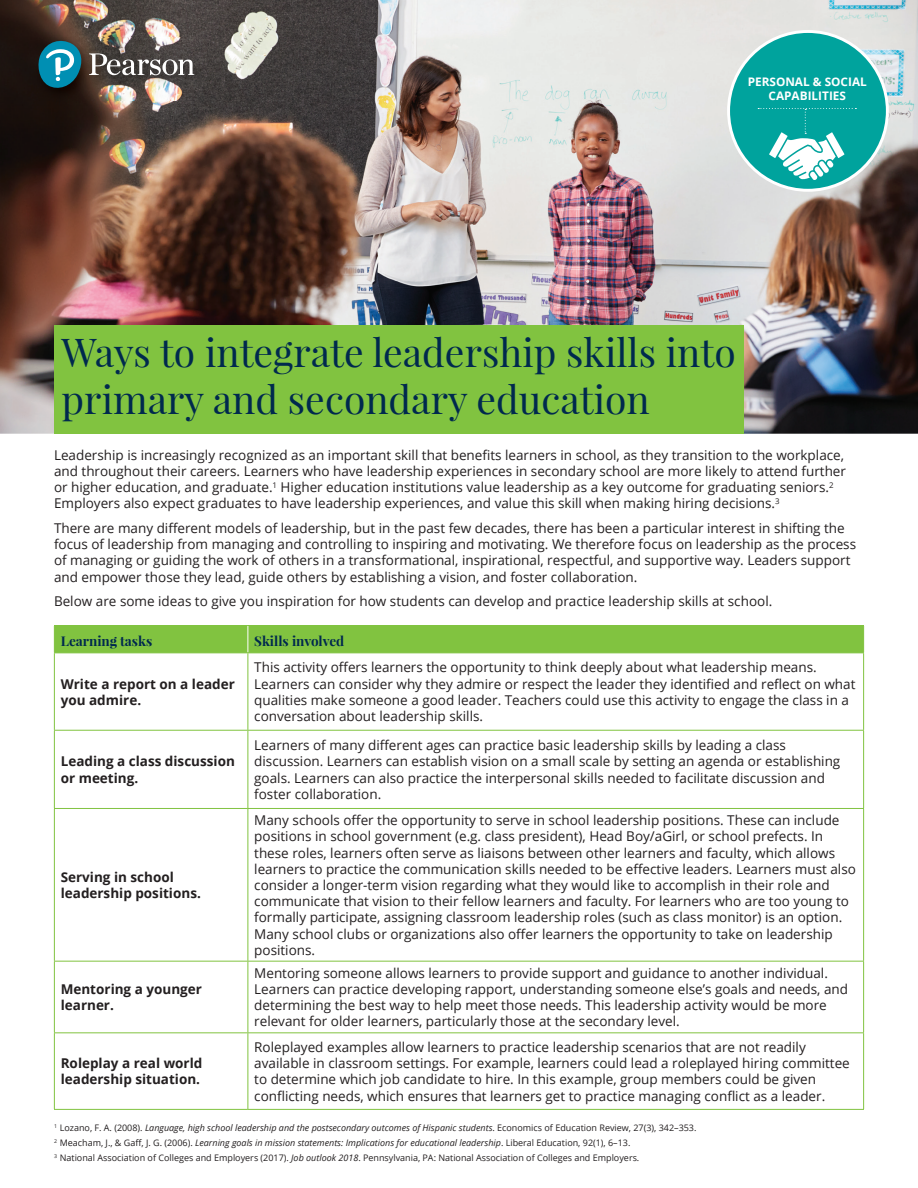
<style>
.page{position:relative;width:918px;height:1188px;background:#fff}
.page>*{position:absolute;margin:0;border:0;box-sizing:border-box;transform-origin:0 0}
.t1{font:39px/46.8px "Playfair Display";color:#00294e}
.t2{font:13.5px/16.2px "Open Sans";color:#231f20}
.t3{font:700 13.5px/16.2px "Open Sans";color:#231f20}
.t4{font:700 13.5px "Playfair Display";color:#00294e}
.t5{font:700 11.85px/14.1px "Open Sans";color:#fff;text-align:center}
.t6{font:9px/15px "Open Sans";color:#231f20}
.s1{font-style:italic}
</style>
<div class="page">
<hr style="left:54px;top:625px;width:194px;height:1px;background:#81c340">
<hr style="left:248px;top:625px;width:616px;height:1px;background:#81c340">
<div style="left:54px;top:626px;width:810px;height:26px;background:#81c340"></div>
<hr style="left:54px;top:652px;width:194px;height:1px;background:#81c340">
<hr style="left:54px;top:653px;width:1px;height:77px;background:#81c340">
<hr style="left:248px;top:652px;width:616px;height:1px;background:#81c340">
<hr style="left:248px;top:653px;width:1px;height:77px;background:#81c340">
<hr style="left:863px;top:653px;width:1px;height:77px;background:#81c340">
<hr style="left:54px;top:730px;width:194px;height:1px;background:#81c340">
<hr style="left:54px;top:731px;width:1px;height:77px;background:#81c340">
<hr style="left:248px;top:730px;width:616px;height:1px;background:#81c340">
<hr style="left:248px;top:731px;width:1px;height:77px;background:#81c340">
<hr style="left:863px;top:731px;width:1px;height:77px;background:#81c340">
<hr style="left:54px;top:808px;width:194px;height:1px;background:#81c340">
<hr style="left:54px;top:809px;width:1px;height:152px;background:#81c340">
<hr style="left:248px;top:808px;width:616px;height:1px;background:#81c340">
<hr style="left:248px;top:809px;width:1px;height:152px;background:#81c340">
<hr style="left:863px;top:809px;width:1px;height:152px;background:#81c340">
<hr style="left:54px;top:961px;width:194px;height:1px;background:#81c340">
<hr style="left:54px;top:962px;width:1px;height:70px;background:#81c340">
<hr style="left:248px;top:961px;width:616px;height:1px;background:#81c340">
<hr style="left:248px;top:962px;width:1px;height:70px;background:#81c340">
<hr style="left:863px;top:962px;width:1px;height:70px;background:#81c340">
<hr style="left:54px;top:1032px;width:194px;height:1px;background:#81c340">
<hr style="left:54px;top:1033px;width:1px;height:76px;background:#81c340">
<hr style="left:248px;top:1032px;width:616px;height:1px;background:#81c340">
<hr style="left:248px;top:1033px;width:1px;height:76px;background:#81c340">
<hr style="left:863px;top:1033px;width:1px;height:76px;background:#81c340">
<hr style="left:54px;top:1109px;width:194px;height:1px;background:#81c340">
<hr style="left:248px;top:1109px;width:616px;height:1px;background:#81c340">
<img style="left:0;top:0;width:918px;height:434px">
<div style="left:54px;top:325px;width:689px;height:109px;background:#81c340"></div>
<img style="left:35px;top:37px;width:171px;height:63px">
<img style="left:36px;top:38px;width:158px;height:53px">
<div style="left:729px;top:31px;width:158px;height:159px;background:#00a39d;border-radius:50%"></div>
<div style="left:727px;top:30px;width:162px;height:162px;border:3px solid #fff;border-radius:50%"></div>
<svg style="left:758px;top:108px;width:98px;height:72px"></svg>
<p class="t5" style="left:748px;top:74px;width:121px">PERSONAL &amp; SOCIAL<br>CAPABILITIES</p>
<h1 class="t1" style="left:62px;top:329px;width:676px">Ways to integrate leadership skills into primary and secondary education</h1>
<p class="t2" style="left:54px;top:446px;width:794px">Leadership is increasingly recognized as an important skill that benefits learners in school, as they transition to the workplace, and throughout their careers. Learners who have leadership experiences in secondary school are more likely to attend further or higher education, and graduate.<sup>1</sup> Higher education institutions value leadership as a key outcome for graduating seniors.<sup>2<br></sup>Employers also expect graduates to have leadership experiences, and value this skill when making hiring decisions.<sup>3</sup></p>
<p class="t2" style="left:54px;top:520px;width:804px">There are many different models of leadership, but in the past few decades, there has been a particular interest in shifting the focus of leadership from managing and controlling to inspiring and motivating. We therefore focus on leadership as the process of managing or guiding the work of others in a transformational, inspirational, respectful, and supportive way. Leaders support and empower those they lead, guide others by establishing a vision, and foster collaboration.</p>
<p class="t2" style="left:54px;top:593px;width:720px">Below are some ideas to give you inspiration for how students can develop and practice leadership skills at school.</p>
<p class="t4" style="left:61px;top:633px;width:93px">Learning tasks</p>
<p class="t4" style="left:254px;top:633px;width:91px">Skills involved</p>
<p class="t3" style="left:61px;top:675px;width:176px">Write a report on a leader you admire.</p>
<p class="t2" style="left:254px;top:659px;width:603px">This activity offers learners the opportunity to think deeply about what leadership means.<br>Learners can consider why they admire or respect the leader they identified and reflect on what qualities make someone a good leader. Teachers could use this activity to engage the class in a conversation about leadership skills.</p>
<p class="t3" style="left:61px;top:753px;width:176px">Leading a class discussion or meeting.</p>
<p class="t3" style="left:61px;top:869px;width:142px">Serving in school leadership positions.</p>
<p class="t3" style="left:61px;top:981px;width:143px">Mentoring a younger learner.</p>
<p class="t3" style="left:61px;top:1055px;width:143px">Roleplay a real world leadership situation.</p>
<p class="t2" style="left:254px;top:737px;width:588px">Learners of many different ages can practice basic leadership skills by leading a class discussion. Learners can establish vision on a small scale by setting an agenda or establishing goals. Learners can also practice the interpersonal skills needed to facilitate discussion and foster collaboration.</p>
<p class="t2" style="left:254px;top:812px;width:603px">Many schools offer the opportunity to serve in school leadership positions. These can include positions in school government (e.g. class president), Head Boy/aGirl, or school prefects. In these roles, learners often serve as liaisons between other learners and faculty, which allows learners to practice the communication skills needed to be effective leaders. Learners must also consider a longer-term vision regarding what they would like to accomplish in their role and communicate that vision to their fellow learners and faculty. For learners who are too young to formally participate, assigning classroom leadership roles (such as class monitor) is an option.<br>Many school clubs or organizations also offer learners the opportunity to take on leadership positions.</p>
<p class="t2" style="left:254px;top:965px;width:595px">Mentoring someone allows learners to provide support and guidance to another individual.<br>Learners can practice developing rapport, understanding someone else’s goals and needs, and determining the best way to help meet those needs. This leadership activity would be more relevant for older learners, particularly those at the secondary level.</p>
<p class="t2" style="left:254px;top:1039px;width:597px">Roleplayed examples allow learners to practice leadership scenarios that are not readily available in classroom settings. For example, learners could lead a roleplayed hiring committee to determine which job candidate to hire. In this example, group members could be given conflicting needs, which ensures that learners get to practice managing conflict as a leader.</p>
<p class="t6" style="left:54px;top:1120px;width:644px"><sup>1</sup> Lozano, F. A. (2008). <span class="s1">Language, high school leadership and the postsecondary outcomes of Hispanic students</span>. Economics of Education Review, 27(3), 342–353.<br><sup>2</sup> Meacham, J., &amp; Gaff, J. G. (2006). <span class="s1">Learning goals in mission statements: Implications for educational leadership</span>. Liberal Education, 92(1), 6–13.<br><sup>3</sup> National Association of Colleges and Employers (2017). <span class="s1">Job outlook 2018</span>. Pennsylvania, PA: National Association of Colleges and Employers.</p>
</div>
